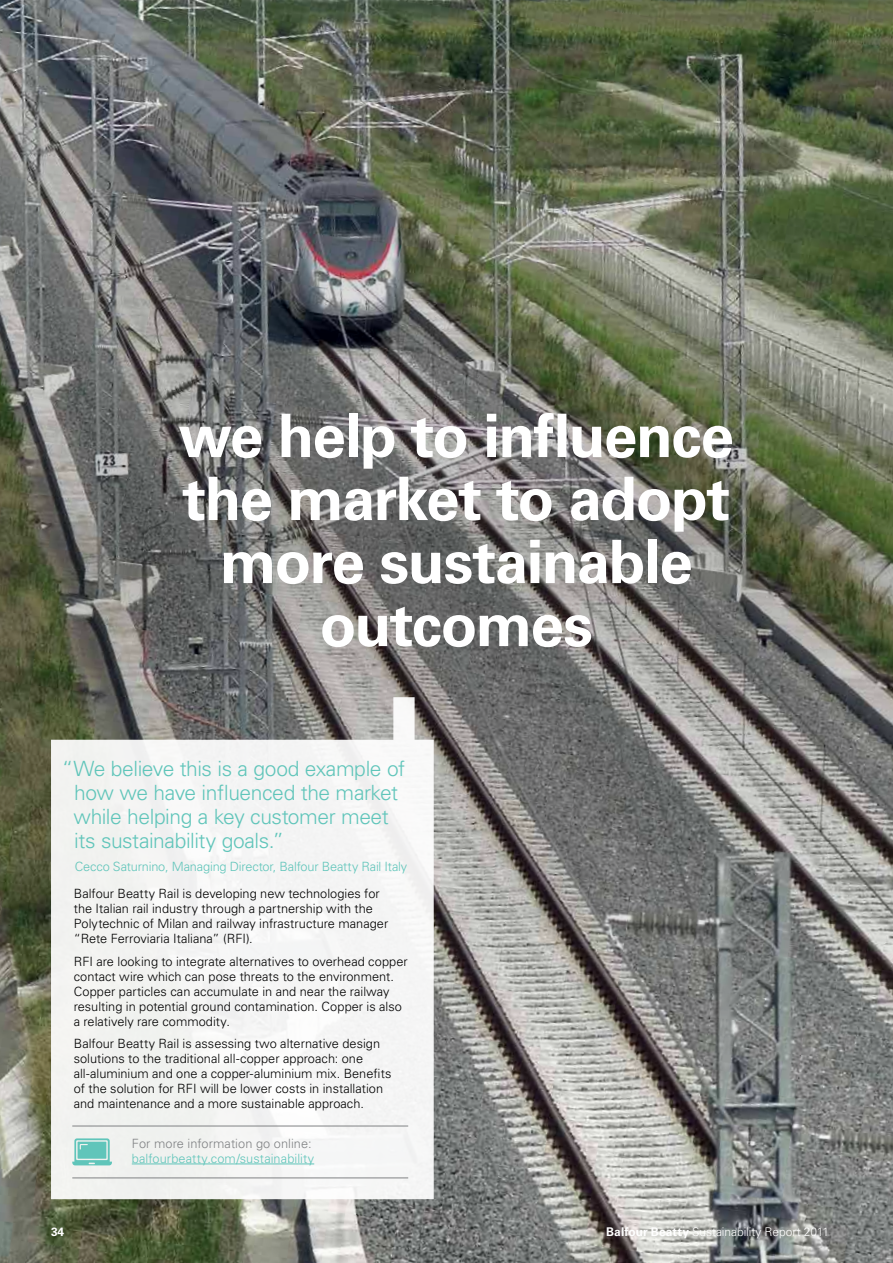
<style>
.page{position:relative;width:893px;height:1263px;background:#fff}
.page>*{position:absolute;margin:0;border:0;box-sizing:border-box;transform-origin:0 0}
.t1{font:700 60px/63px "Univers LT Std";letter-spacing:-.025em;color:#fff;text-align:center}
.t2{font:300 21px/24px "Univers LT Std";letter-spacing:-.02em;color:#60c5ba}
.t3{font:300 12.75px/15px "Univers LT Std";color:#000}
.t4{font:300 12.75px "Univers LT Std";letter-spacing:-.005em;color:#60c5ba}
.t5{font:300 12.75px "Univers LT Std";letter-spacing:.005em;color:#808284}
.t6{font:300 12px "Univers LT Std";letter-spacing:-.005em;color:#fff}
.t7{font:700 12px "Univers LT Std";color:#fff}
.s1{font-weight:700}
</style>
<div class="page">
<img style="left:0;top:1115px;width:893px;height:148px">
<img style="left:0;top:0;width:893px;height:1115px">
<svg style="left:51px;top:697px;width:383px;height:502px;fill:#f4f4f3"></svg>
<svg style="left:72px;top:1138px;width:40px;height:27px"></svg>
<hr style="left:72px;top:1126px;width:336px;height:1px;background:#808284">
<hr style="left:72px;top:1177px;width:336px;height:1px;background:#808284">
<hr style="left:132px;top:1163px;width:182px;height:1px;background:#60c5ba">
<h1 class="t1" style="left:179px;top:408px;width:557px">we help to influence the market to adopt more sustainable outcomes</h1>
<h2 class="t2" style="left:73px;top:758px;width:333px;text-indent:-12px">“We believe this is a good example of how we have influenced the market while helping a key customer meet its sustainability goals.”</h2>
<p class="t4" style="left:75px;top:861px;width:334px">Cecco Saturnino, Managing Director, Balfour Beatty Rail Italy</p>
<p class="t3" style="left:74px;top:887px;width:316px">Balfour Beatty Rail is developing new technologies for the Italian rail industry through a partnership with the Polytechnic of Milan and railway infrastructure manager “Rete Ferroviaria Italiana” (RFI).</p>
<p class="t3" style="left:74px;top:955px;width:335px">RFI are looking to integrate alternatives to overhead copper contact wire which can pose threats to the environment.<br>Copper particles can accumulate in and near the railway resulting in potential ground contamination. Copper is also a relatively rare commodity.</p>
<p class="t3" style="left:74px;top:1037px;width:319px">Balfour Beatty Rail is assessing two alternative design solutions to the traditional all-copper approach: one all-aluminium and one a copper-aluminium mix. Benefits of the solution for RFI will be lower costs in installation and maintenance and a more sustainable approach.</p>
<p class="t5" style="left:132px;top:1138px;width:181px">For more information go online:</p>
<p class="t4" style="left:132px;top:1153px;width:184px">balfourbeatty.com/sustainability</p>
<p class="t7" style="left:51px;top:1226px;width:15px">34</p>
<p class="t6" style="left:606px;top:1226px;width:224px"><span class="s1">Balfour Beatty</span> Sustainability Report 2011</p>
</div>
